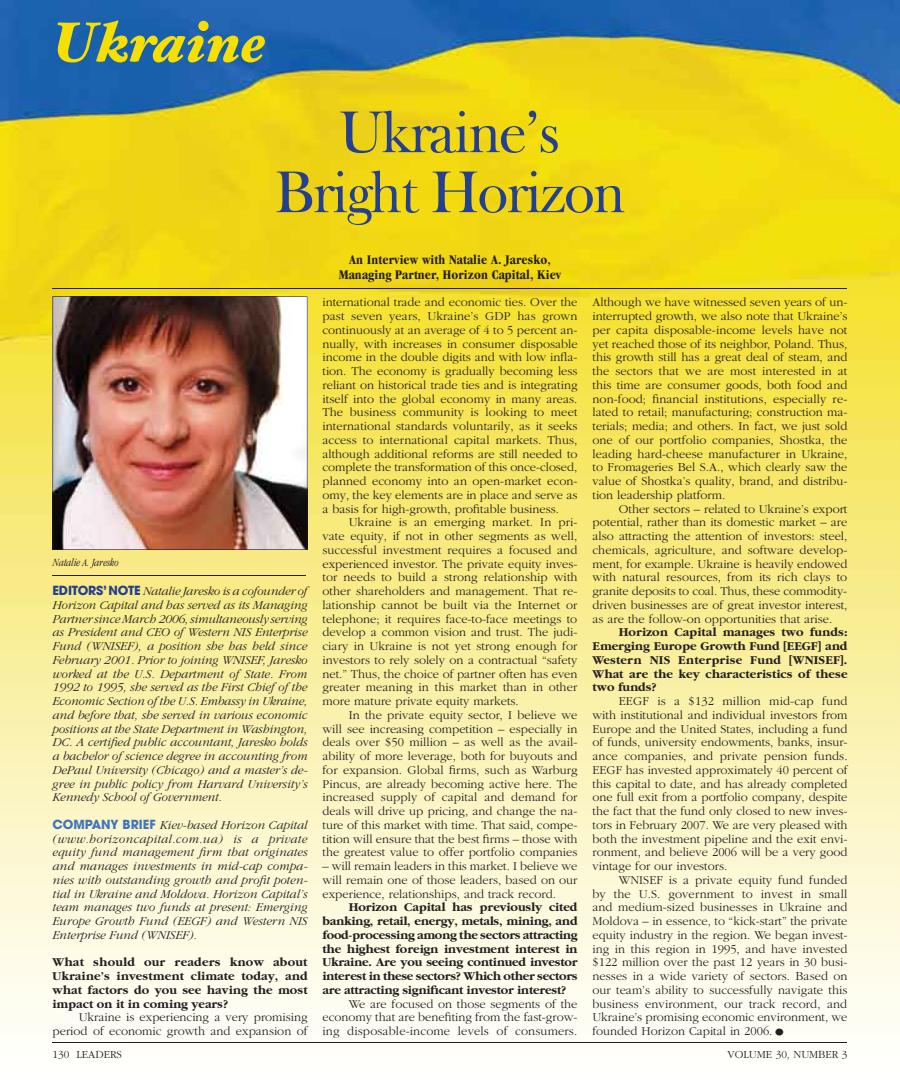
<style>
.page{position:relative;width:900px;height:1080px;background:#fff}
.page>*{position:absolute;margin:0;border:0;box-sizing:border-box;transform-origin:0 0}
.t1{font:60px/60px "Frys Baskerville BT";letter-spacing:-.04em;color:#25408f;text-align:center}
.t2{font:italic 900 56.25px "Hoefler Text";color:#f7de03}
.t3{font:700 condensed 13.75px/15px "Garamond";letter-spacing:.01em;color:#231f20;text-align:center}
.t4{font:300 12.5px/13.8px "Garamond";color:#231f20;text-align:justify}
.t5{font:italic 300 12.5px/13.8px "Garamond";color:#231f20;text-align:justify}
.t6{font:700 12.5px/13.8px "Garamond";color:#231f20;text-align:justify}
.t7{font:300 11.25px "Garamond";color:#231f20}
.t8{font:italic 300 condensed 11.25px "Garamond";color:#231f20}
.s1{font-family:"Avant Garde";font-weight:700;font-style:normal;color:#25408f}
.s2{font-family:"Avant Garde";font-weight:700;font-style:normal;color:#4175ba}
.s3{font-size:22.5px}
</style>
<div class="page">
<img style="left:0;top:0;width:900px;height:1025px">
<hr style="left:52px;top:1042px;width:796px;height:1px;background:#231f20">
<img style="left:52px;top:296px;width:256px;height:254px">
<hr style="left:52px;top:575px;width:254px;height:1px;background:#231f20">
<hr style="left:52px;top:288px;width:796px;height:1px;background:#231f20">
<h2 class="t2" style="left:52px;top:9px;width:215px">Ukraine</h2>
<h1 class="t1" style="left:274px;top:100px;width:353px">Ukraine’s<br>Bright Horizon</h1>
<p class="t3" style="left:339px;top:252px;width:224px">An Interview with Natalie A. Jaresko,<br>Managing Partner, Horizon Capital, Kiev</p>
<p class="t8" style="left:53px;top:557px;width:68px">Natalie A. Jaresko</p>
<p class="t5" style="left:52px;top:584px;width:257px"><span class="s1">EDITORS’ NOTE</span> Natalie Jaresko is a cofounder of Horizon Capital and has served as its Managing Partner since March 2006, simultaneously serving as President and CEO of Western NIS Enterprise Fund (WNISEF), a position she has held since February 2001. Prior to joining WNISEF, Jaresko worked at the U.S. Department of State. From 1992 to 1995, she served as the First Chief of the Economic Section of the U.S. Embassy in Ukraine, and before that, she served in various economic positions at the State Department in Washington, DC. A certified public accountant, Jaresko holds a bachelor of science degree in accounting from DePaul University (Chicago) and a master’s de&shy;gree in public policy from Harvard University’s Kennedy School of Government.</p>
<p class="t5" style="left:52px;top:818px;width:257px"><span class="s2">COMPANY BRIEF</span> Kiev-based Horizon Capital (www.horizoncapital.com.ua) is a private equity fund management firm that originates and manages investments in mid-cap compa&shy;nies with outstanding growth and profit poten&shy;tial in Ukraine and Moldova. Horizon Capital’s team manages two funds at present: Emerging Europe Growth Fund (EEGF) and Western NIS Enterprise Fund (WNISEF).</p>
<p class="t6" style="left:52px;top:956px;width:257px">What should our readers know about Ukraine’s investment climate today, and what factors do you see having the most impact on it in coming years?</p>
<p class="t4" style="left:52px;top:1011px;width:257px;text-align:right">Ukraine is experiencing a very promising period of economic growth and expansion of</p>
<p class="t4" style="left:322px;top:296px;width:257px">international trade and economic ties. Over the past seven years, Ukraine’s GDP has grown continuously at an average of 4 to 5 percent an&shy;nually, with increases in consumer disposable income in the double digits and with low infla&shy;tion. The economy is gradually becoming less reliant on historical trade ties and is integrating itself into the global economy in many areas.<br>The business community is looking to meet international standards voluntarily, as it seeks access to international capital markets. Thus, although additional reforms are still needed to complete the transformation of this once-closed, planned economy into an open-market econ&shy;omy, the key elements are in place and serve as a basis for high-growth, profitable business.</p>
<p class="t4" style="left:322px;top:516px;width:257px;text-indent:26px">Ukraine is an emerging market. In pri&shy;vate equity, if not in other segments as well, successful investment requires a focused and experienced investor. The private equity inves&shy;tor needs to build a strong relationship with other shareholders and management. That re&shy;lationship cannot be built via the Internet or telephone; it requires face-to-face meetings to develop a common vision and trust. The judi&shy;ciary in Ukraine is not yet strong enough for investors to rely solely on a contractual “safety net.” Thus, the choice of partner often has even greater meaning in this market than in other more mature private equity markets.</p>
<p class="t4" style="left:322px;top:708px;width:257px;text-indent:26px">In the private equity sector, I believe we will see increasing competition – especially in deals over $50 million – as well as the avail&shy;ability of more leverage, both for buyouts and for expansion. Global firms, such as Warburg Pincus, are already becoming active here. The increased supply of capital and demand for deals will drive up pricing, and change the na&shy;ture of this market with time. That said, compe&shy;tition will ensure that the best firms – those with the greatest value to offer portfolio companies</p>
<p class="t4" style="left:322px;top:859px;width:257px">– will remain leaders in this market. I believe we will remain one of those leaders, based on our experience, relationships, and track record.</p>
<p class="t6" style="left:322px;top:901px;width:257px;text-indent:26px">Horizon Capital has previously cited banking, retail, energy, metals, mining, and food-processing among the sectors attracting the highest foreign investment interest in Ukraine. Are you seeing continued investor interest in these sectors? Which other sectors are attracting significant investor interest?</p>
<p class="t4" style="left:322px;top:997px;width:256px;text-indent:26px">We are focused on those segments of the economy that are benefiting from the fast-grow&shy;ing disposable-income levels of consumers.</p>
<p class="t4" style="left:592px;top:296px;width:257px">Although we have witnessed seven years of un&shy;interrupted growth, we also note that Ukraine’s per capita disposable-income levels have not yet reached those of its neighbor, Poland. Thus, this growth still has a great deal of steam, and the sectors that we are most interested in at this time are consumer goods, both food and non-food; financial institutions, especially re&shy;lated to retail; manufacturing; construction ma&shy;terials; media; and others. In fact, we just sold one of our portfolio companies, Shostka, the leading hard-cheese manufacturer in Ukraine, to Fromageries Bel S.A., which clearly saw the value of Shostka’s quality, brand, and distribu&shy;tion leadership platform.</p>
<p class="t4" style="left:592px;top:502px;width:257px;text-indent:26px">Other sectors – related to Ukraine’s export potential, rather than its domestic market – are also attracting the attention of investors: steel, chemicals, agriculture, and software develop&shy;ment, for example. Ukraine is heavily endowed with natural resources, from its rich clays to granite deposits to coal. Thus, these commodity&shy;driven businesses are of great investor interest, as are the follow-on opportunities that arise.</p>
<p class="t6" style="left:592px;top:626px;width:257px;text-indent:26px">Horizon Capital manages two funds:<br>Emerging Europe Growth Fund [EEGF] and Western NIS Enterprise Fund [WNISEF].<br>What are the key characteristics of these two funds?</p>
<p class="t4" style="left:592px;top:694px;width:257px;text-indent:26px">EEGF is a $132 million mid-cap fund with institutional and individual investors from Europe and the United States, including a fund of funds, university endowments, banks, insur&shy;ance companies, and private pension funds.<br>EEGF has invested approximately 40 percent of this capital to date, and has already completed one full exit from a portfolio company, despite the fact that the fund only closed to new inves&shy;tors in February 2007. We are very pleased with both the investment pipeline and the exit envi&shy;ronment, and believe 2006 will be a very good vintage for our investors.</p>
<p class="t4" style="left:592px;top:873px;width:257px;text-indent:26px">WNISEF is a private equity fund funded by the U.S. government to invest in small and medium-sized businesses in Ukraine and Moldova – in essence, to “kick-start” the private equity industry in the region. We began invest&shy;ing in this region in 1995, and have invested $122 million over the past 12 years in 30 busi&shy;nesses in a wide variety of sectors. Based on our team’s ability to successfully navigate this business environment, our track record, and Ukraine’s promising economic environment, we founded Horizon Capital in 2006.<span class="s3">•</span></p>
<p class="t7" style="left:52px;top:1048px;width:71px">130 LEADERS</p>
<p class="t7" style="left:728px;top:1048px;width:121px">VOLUME 30, NUMBER 3</p>
</div>
